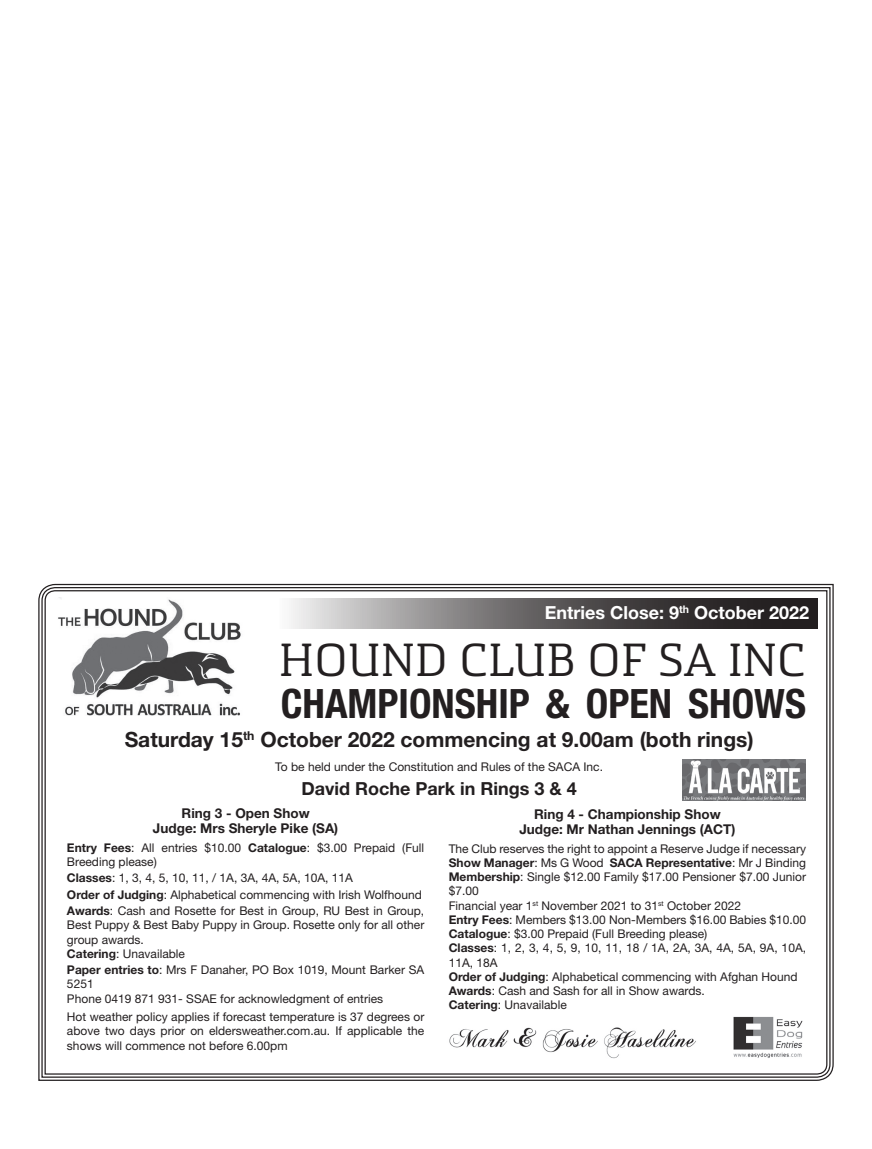
<style>
.page{position:relative;width:872px;height:1149px;background:#fff}
.page>*{position:absolute;margin:0;border:0;box-sizing:border-box;transform-origin:0 0}
.t1{font:45px "Chatype";color:#231f20}
.t2{font:700 condensed 40.5px "Helvetica Neue";color:#231f20}
.t3{font:700 21px "Helvetica Neue";color:#231f20}
.t4{font:700 18px "Helvetica Neue";color:#fff}
.t5{font:700 18px "Helvetica Neue";color:#231f20}
.t6{font:700 13.5px/15px "Helvetica Neue";color:#231f20;text-align:center}
.t7{font:12px/14.2px "Helvetica Neue";color:#231f20}
.s1{font-weight:700}
</style>
<div class="page">
<svg style="left:38px;top:583px;width:796px;height:498px"></svg>
<svg style="left:44px;top:589px;width:784px;height:485px"></svg>
<img style="left:730px;top:1014px;width:75px;height:45px">
<img style="left:444px;top:1023px;width:256px;height:40px">
<img style="left:55px;top:597px;width:190px;height:119px">
<svg style="left:280px;top:597px;width:537px;height:31px;background:#727070"></svg>
<img style="left:682px;top:759px;width:123px;height:41px">
<h3 class="t4" style="left:545px;top:601px;width:266px">Entries Close: 9<sup>th</sup> October 2022</h3>
<h1 class="t1" style="left:279px;top:633px;width:528px">HOUND CLUB OF SA INC</h1>
<h2 class="t2" style="left:281px;top:678px;width:527px">CHAMPIONSHIP &amp; OPEN SHOWS</h2>
<h3 class="t3" style="left:125px;top:726px;width:630px">Saturday 15<sup>th</sup> October 2022 commencing at 9.00am (both rings)</h3>
<p class="t7" style="left:275px;top:759px;width:329px">To be held under the Constitution and Rules of the SACA Inc.</p>
<h3 class="t5" style="left:301px;top:777px;width:277px">David Roche Park in Rings 3 &amp; 4</h3>
<p class="t6" style="left:153px;top:805px;width:187px">Ring 3 - Open Show<br>Judge: Mrs Sheryle Pike (SA)</p>
<p class="t7" style="left:67px;top:839px;width:359px"><span class="s1">Entry Fees</span>: All entries $10.00 <span class="s1">Catalogue</span>: $3.00 Prepaid (Full<br>Breeding please)</p>
<p class="t7" style="left:67px;top:869px;width:359px;line-height:16.4px"><span class="s1">Classes</span>: 1, 3, 4, 5, 10, 11, / 1A, 3A, 4A, 5A, 10A, 11A<br><span class="s1">Order of Judging</span>: Alphabetical commencing with Irish Wolfhound<br><span class="s1">Awards</span>: Cash and Rosette for Best in Group, RU Best in Group,</p>
<p class="t7" style="left:67px;top:917px;width:359px">Best Puppy &amp; Best Baby Puppy in Group. Rosette only for all other group awards.<br><span class="s1">Catering</span>: Unavailable</p>
<p class="t7" style="left:67px;top:962px;width:359px"><span class="s1">Paper entries to</span>: Mrs F Danaher, PO Box 1019, Mount Barker SA<br>5251<br>Phone 0419 871 931- SSAE for acknowledgment of entries</p>
<p class="t7" style="left:67px;top:1009px;width:359px;text-align:justify">Hot weather policy applies if forecast temperature is 37 degrees or above two days prior on eldersweather.com.au. If applicable the shows will commence not before 6.00pm</p>
<p class="t6" style="left:519px;top:806px;width:218px">Ring 4 - Championship Show<br>Judge: Mr Nathan Jennings (ACT)</p>
<p class="t7" style="left:449px;top:840px;width:359px">The Club reserves the right to appoint a Reserve Judge if necessary <span class="s1">Show Manager</span>: Ms G Wood <span class="s1">SACA Representative</span>: Mr J Binding <span class="s1">Membership</span>: Single $12.00 Family $17.00 Pensioner $7.00 Junior $7.00<br>Financial year 1<sup>st</sup> November 2021 to 31<sup>st</sup> October 2022<br><span class="s1">Entry Fees</span>: Members $13.00 Non-Members $16.00 Babies $10.00<br><span class="s1">Catalogue</span>: $3.00 Prepaid (Full Breeding please)<br><span class="s1">Classes</span>: 1, 2, 3, 4, 5, 9, 10, 11, 18 / 1A, 2A, 3A, 4A, 5A, 9A, 10A, 11A, 18A<br><span class="s1">Order of Judging</span>: Alphabetical commencing with Afghan Hound <span class="s1">Awards</span>: Cash and Sash for all in Show awards.<br><span class="s1">Catering</span>: Unavailable</p>
</div>
